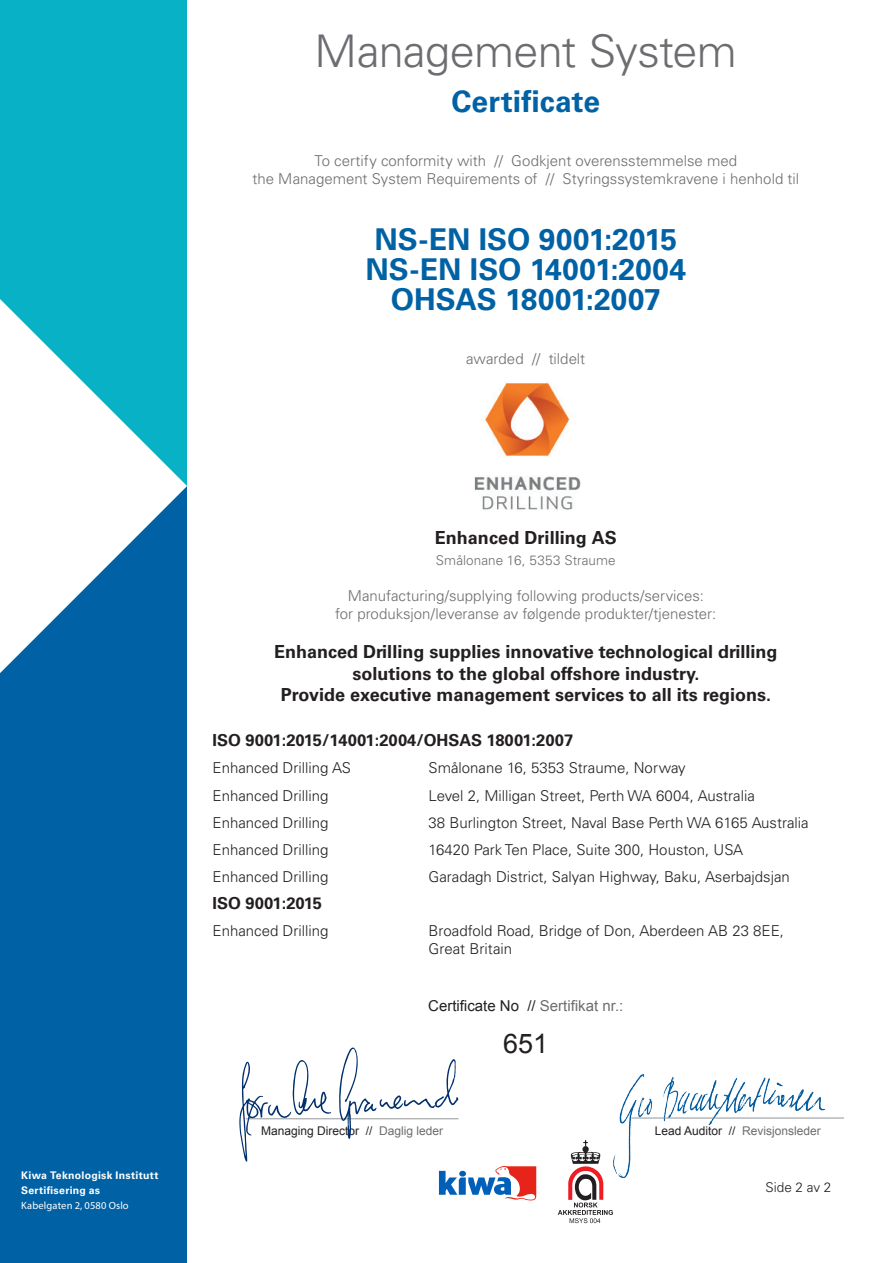
<style>
.page{position:relative;width:893px;height:1263px;background:#fff}
.page>*{position:absolute;margin:0;border:0;box-sizing:border-box;transform-origin:0 0}
.certificate_title{font:300 45px "Univers LT Std";letter-spacing:-.015em;color:#6c6d70}
.certificate{font:700 30px "Univers LT Std";color:#0062a5}
.t1{font:27px "Arial";color:#231f20}
.explanation_text{font:700 18px "Univers LT Std";color:#231f20}
.t2{font:700 16.5px "Univers LT Std";color:#231f20}
.t3{font:300 15px "Univers LT Std";color:#231f20}
.explanation_text-2{font:300 15px "Univers LT Std";color:#6c6d70}
.t4{font:15px "Arial";color:#231f20}
.explanation_text-3{font:300 13.5px "Univers LT Std";letter-spacing:.005em;color:#6c6d70}
.t5{font:300 13.5px "Univers LT Std";color:#231f20}
.t6{font:12px "Arial";color:#231f20}
.t7{font:12px "Arial";color:#6c6d70}
.t8{font:700 10.5px/15px "Univers LT Std";letter-spacing:.025em;color:#fff}
.t9{font:10.5px "Myriad Pro";letter-spacing:.015em;color:#fff}
.s1{color:#6c6d70}
.s2{color:#231f20}
</style>
<div class="page">
<div style="left:0;top:486px;width:187px;height:777px;background:#0062a5"></div>
<div style="left:0;top:0;width:187px;height:486px;background:#09b1c7"></div>
<svg style="left:0;top:299px;width:187px;height:374px;fill:#fff"></svg>
<img style="left:613px;top:1074px;width:212px;height:104px">
<hr style="left:246px;top:1118px;width:212px;height:1px;background:#939598">
<hr style="left:631px;top:1118px;width:213px;height:1px;background:#939598">
<svg style="left:439px;top:1166px;width:97px;height:34px"></svg>
<svg style="left:558px;top:1140px;width:55px;height:83px"></svg>
<img style="left:474px;top:383px;width:106px;height:127px">
<svg style="left:339px;top:1047px;width:119px;height:92px"></svg>
<svg style="left:239px;top:1060px;width:92px;height:101px"></svg>
<p class="certificate_title" style="left:315px;top:24px;width:424px">Management System</p>
<p class="certificate" style="left:451px;top:83px;width:150px">Certificate</p>
<p class="explanation_text-2" style="left:314px;top:151px;width:424px">To certify conformity with // Godkjent overensstemmelse med</p>
<p class="explanation_text-2" style="left:252px;top:169px;width:548px">the Management System Requirements of // Styringssystemkravene i henhold til</p>
<p class="certificate" style="left:374px;top:221px;width:304px">NS-EN ISO 9001:2015</p>
<p class="certificate" style="left:366px;top:251px;width:322px">NS-EN ISO 14001:2004</p>
<p class="certificate" style="left:391px;top:281px;width:271px">OHSAS 18001:2007</p>
<p class="explanation_text-2" style="left:466px;top:349px;width:120px">awarded // tildelt</p>
<p class="t8" style="left:21px;top:1168px;width:139px">Kiwa Teknologisk Institutt<br>Sertifisering as</p>
<p class="t9" style="left:21px;top:1199px;width:109px">Kabelgaten 2, 0580 Oslo</p>
<p class="explanation_text" style="left:435px;top:527px;width:183px">Enhanced Drilling AS</p>
<p class="explanation_text-3" style="left:436px;top:552px;width:181px">Smålonane 16, 5353 Straume</p>
<p class="explanation_text-2" style="left:348px;top:586px;width:358px">Manufacturing/supplying following products/services:</p>
<p class="explanation_text-2" style="left:335px;top:604px;width:383px">for produksjon/leveranse av følgende produkter/tjenester:</p>
<p class="explanation_text" style="left:274px;top:641px;width:505px">Enhanced Drilling supplies innovative technological drilling</p>
<p class="explanation_text" style="left:352px;top:663px;width:348px">solutions to the global offshore industry.</p>
<p class="explanation_text" style="left:281px;top:685px;width:492px">Provide executive management services to all its regions.</p>
<p class="t2" style="left:213px;top:731px;width:362px">ISO 9001:2015/14001:2004/OHSAS 18001:2007</p>
<p class="t3" style="left:213px;top:759px;width:140px">Enhanced Drilling AS</p>
<p class="t3" style="left:429px;top:759px;width:259px">Smålonane 16, 5353 Straume, Norway</p>
<p class="t3" style="left:213px;top:786px;width:117px">Enhanced Drilling</p>
<p class="t3" style="left:429px;top:786px;width:328px">Level 2, Milligan Street, Perth WA 6004, Australia</p>
<p class="t3" style="left:213px;top:813px;width:117px">Enhanced Drilling</p>
<p class="t3" style="left:429px;top:813px;width:382px">38 Burlington Street, Naval Base Perth WA 6165 Australia</p>
<p class="t3" style="left:213px;top:840px;width:117px">Enhanced Drilling</p>
<p class="t3" style="left:429px;top:840px;width:316px">16420 Park Ten Place, Suite 300, Houston, USA</p>
<p class="t3" style="left:213px;top:867px;width:117px">Enhanced Drilling</p>
<p class="t3" style="left:429px;top:867px;width:363px">Garadagh District, Salyan Highway, Baku, Aserbajdsjan</p>
<p class="t2" style="left:213px;top:893px;width:111px">ISO 9001:2015</p>
<p class="t3" style="left:213px;top:921px;width:117px">Enhanced Drilling</p>
<p class="t3" style="left:429px;top:921px;width:357px">Broadfold Road, Bridge of Don, Aberdeen AB 23 8EE,</p>
<p class="t3" style="left:429px;top:939px;width:85px">Great Britain</p>
<p class="t4" style="left:428px;top:995px;width:197px">Certificate No // <span class="s1">Sertifikat nr.:</span></p>
<p class="t1" style="left:503px;top:1024px;width:47px">651</p>
<p class="t6" style="left:261px;top:1123px;width:184px">Managing Director // <span class="s1">Daglig leder</span></p>
<p class="t7" style="left:655px;top:1123px;width:168px"><span class="s2">Lead Auditor //</span> Revisjonsleder</p>
<p class="t5" style="left:766px;top:1178px;width:67px">Side 2 av 2</p>
</div>
